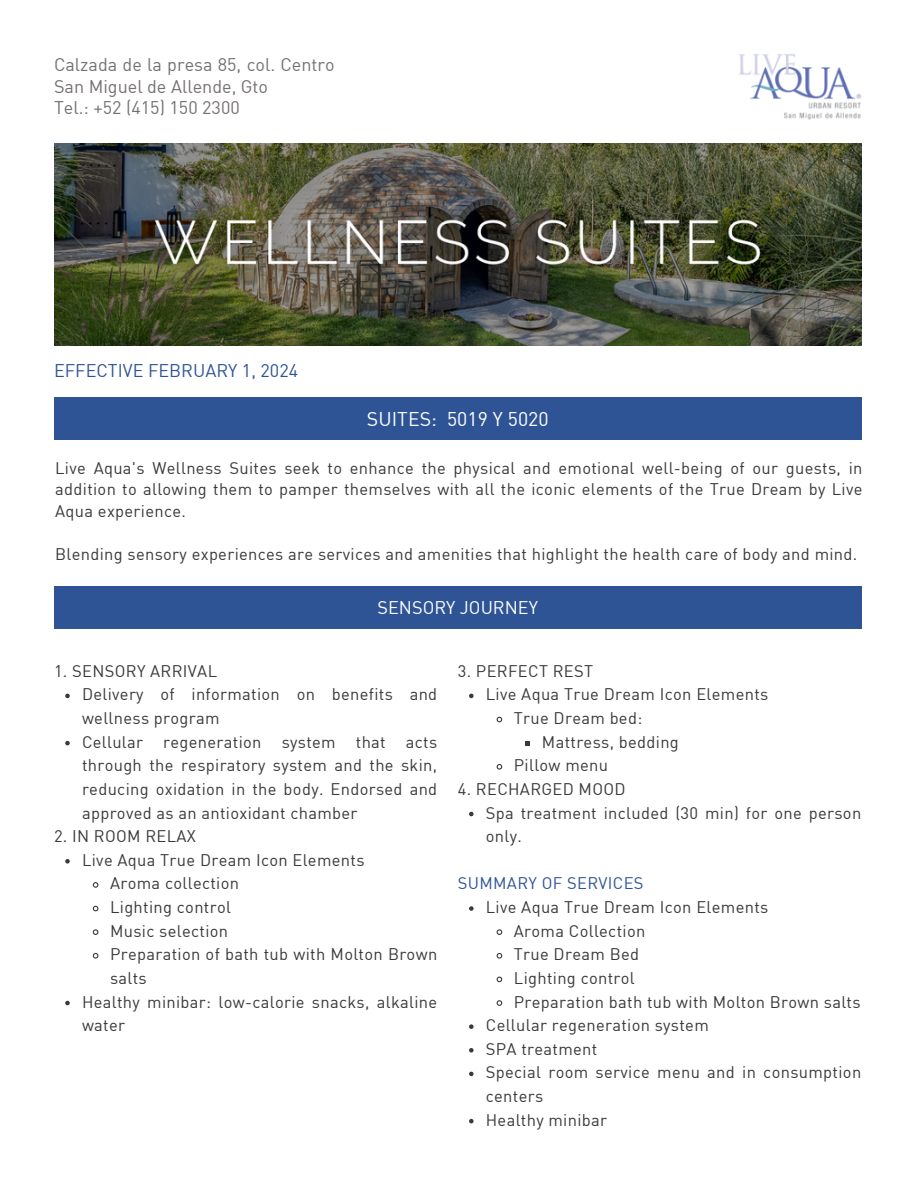
<style>
.page{position:relative;width:918px;height:1188px;background:#fff}
.page>*{position:absolute;margin:0;border:0;box-sizing:border-box;transform-origin:0 0}
.t1{font:19.5px "DIN";letter-spacing:.005em;color:#fff}
.t2{font:18px/21.3px "DIN";color:#767171}
.t3{font:18px "DIN";color:#2f5496}
.t4{font:18px "DIN";color:#fff}
.t5{font:16.5px/23.7px "DIN";letter-spacing:.02em;color:#3b3838}
.t6{font:16.5px "DIN";letter-spacing:.02em;color:#2f5496}
</style>
<div class="page">
<img style="left:738px;top:54px;width:124px;height:66px">
<img style="left:54px;top:143px;width:808px;height:203px">
<div style="left:54px;top:397px;width:808px;height:43px;background:#2f5496"></div>
<div style="left:54px;top:587px;width:808px;height:42px;background:#2f5496"></div>
<svg style="left:65px;top:694px;width:5px;height:4px"></svg>
<svg style="left:65px;top:741px;width:5px;height:4px"></svg>
<svg style="left:65px;top:859px;width:5px;height:5px"></svg>
<svg style="left:92px;top:882px;width:7px;height:6px"></svg>
<svg style="left:92px;top:905px;width:7px;height:7px"></svg>
<svg style="left:92px;top:929px;width:7px;height:6px"></svg>
<svg style="left:92px;top:953px;width:7px;height:6px"></svg>
<svg style="left:65px;top:1001px;width:5px;height:4px"></svg>
<svg style="left:469px;top:694px;width:5px;height:4px"></svg>
<svg style="left:496px;top:716px;width:7px;height:7px"></svg>
<svg style="left:525px;top:741px;width:5px;height:4px"></svg>
<svg style="left:496px;top:764px;width:7px;height:6px"></svg>
<svg style="left:469px;top:812px;width:5px;height:4px"></svg>
<svg style="left:469px;top:906px;width:5px;height:5px"></svg>
<svg style="left:496px;top:929px;width:7px;height:6px"></svg>
<svg style="left:496px;top:953px;width:7px;height:6px"></svg>
<svg style="left:496px;top:976px;width:7px;height:7px"></svg>
<svg style="left:496px;top:1000px;width:7px;height:6px"></svg>
<svg style="left:469px;top:1024px;width:5px;height:5px"></svg>
<svg style="left:469px;top:1048px;width:5px;height:5px"></svg>
<svg style="left:469px;top:1072px;width:5px;height:4px"></svg>
<svg style="left:469px;top:1119px;width:5px;height:4px"></svg>
<p class="t2" style="left:54px;top:54px;width:282px">Calzada de la presa 85, col. Centro<br>San Miguel de Allende, Gto</p>
<p class="t2" style="left:54px;top:96px;width:187px">Tel.: +52 (415) 150 2300</p>
<p class="t3" style="left:54px;top:359px;width:246px">EFFECTIVE FEBRUARY 1, 2024</p>
<p class="t1" style="left:367px;top:407px;width:183px">SUITES: 5019 Y 5020</p>
<p class="t5" style="left:55px;top:457px;width:809px;line-height:21.3px;text-align:justify">Live Aqua's Wellness Suites seek to enhance the physical and emotional well-being of our guests, in addition to allowing them to pamper themselves with all the iconic elements of the True Dream by Live Aqua experience.</p>
<p class="t5" style="left:55px;top:541px;width:804px">Blending sensory experiences are services and amenities that highlight the health care of body and mind.</p>
<p class="t4" style="left:378px;top:596px;width:162px">SENSORY JOURNEY</p>
<p class="t5" style="left:54px;top:659px;width:165px">1. SENSORY ARRIVAL</p>
<p class="t5" style="left:82px;top:682px;width:357px">Delivery of information on benefits and wellness program</p>
<p class="t5" style="left:82px;top:730px;width:357px;text-align:justify">Cellular regeneration system that acts through the respiratory system and the skin, reducing oxidation in the body. Endorsed and approved as an antioxidant chamber</p>
<p class="t5" style="left:54px;top:824px;width:144px">2. IN ROOM RELAX</p>
<p class="t5" style="left:82px;top:848px;width:284px">Live Aqua True Dream Icon Elements</p>
<p class="t5" style="left:110px;top:871px;width:131px">Aroma collection</p>
<p class="t5" style="left:110px;top:895px;width:122px">Lighting control</p>
<p class="t5" style="left:110px;top:919px;width:120px">Music selection</p>
<p class="t5" style="left:110px;top:942px;width:329px">Preparation of bath tub with Molton Brown salts</p>
<p class="t5" style="left:82px;top:989px;width:357px">Healthy minibar: low-calorie snacks, alkaline water</p>
<p class="t5" style="left:458px;top:659px;width:137px">3. PERFECT REST</p>
<p class="t5" style="left:486px;top:682px;width:284px">Live Aqua True Dream Icon Elements</p>
<p class="t5" style="left:514px;top:706px;width:130px">True Dream bed:</p>
<p class="t5" style="left:542px;top:730px;width:138px">Mattress, bedding</p>
<p class="t5" style="left:514px;top:753px;width:96px">Pillow menu</p>
<p class="t5" style="left:458px;top:777px;width:169px">4. RECHARGED MOOD</p>
<p class="t5" style="left:486px;top:800px;width:377px">Spa treatment included (30 min) for one person only.</p>
<p class="t6" style="left:458px;top:873px;width:187px">SUMMARY OF SERVICES</p>
<p class="t5" style="left:486px;top:895px;width:284px">Live Aqua True Dream Icon Elements</p>
<p class="t5" style="left:514px;top:919px;width:133px">Aroma Collection</p>
<p class="t5" style="left:514px;top:942px;width:127px">True Dream Bed</p>
<p class="t5" style="left:514px;top:966px;width:122px">Lighting control</p>
<p class="t5" style="left:514px;top:989px;width:348px">Preparation bath tub with Molton Brown salts</p>
<p class="t5" style="left:486px;top:1013px;width:225px">Cellular regeneration system</p>
<p class="t5" style="left:486px;top:1037px;width:113px">SPA treatment</p>
<p class="t5" style="left:486px;top:1060px;width:377px">Special room service menu and in consumption centers</p>
<p class="t5" style="left:486px;top:1108px;width:123px">Healthy minibar</p>
</div>
